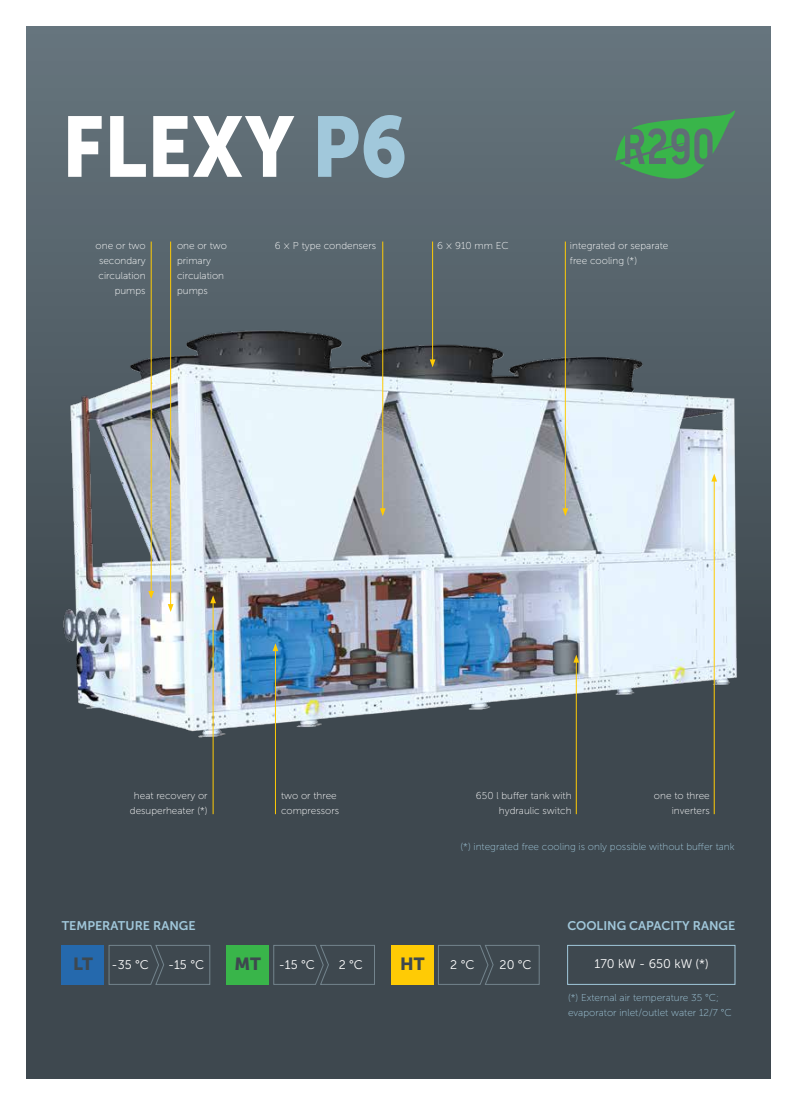
<style>
.page{position:relative;width:797px;height:1105px;background:#fff}
.page>*{position:absolute;margin:0;border:0;box-sizing:border-box;transform-origin:0 0}
.t1{font:85px "Museo Sans 900";color:#fff;scale:.9 1}
.t2{font:17.5px "Museo Sans 900";color:#3e484f}
.t3{font:12.5px "Museo Sans 300";color:#fff}
.t4{font:12.5px "Museo Sans 700";color:#a1c8db}
.t5{font:10px/15px "Museo Sans 100";color:#fff}
.t6{font:10px/15px "Museo Sans 100";color:#a1c8db}
.s1{color:#a1c8db}
.s2{font-family:"Museo Sans 900";font-size:17.5px;color:#3e484f}
</style>
<div class="page">
<div style="left:26px;top:26px;width:744px;height:1053px;background:linear-gradient(to bottom,#616f77,#343d44)"></div>
<div style="left:62px;top:945px;width:42px;height:40px;background:#2569ad"></div>
<svg style="left:108px;top:945px;width:102px;height:40px;background:#424c53"></svg>
<div style="left:226px;top:945px;width:43px;height:40px;background:#39b54a"></div>
<svg style="left:273px;top:945px;width:102px;height:40px;background:#424c54"></svg>
<div style="left:391px;top:945px;width:42px;height:40px;background:#ffcb05"></div>
<svg style="left:438px;top:945px;width:101px;height:40px;background:#424c53"></svg>
<div style="left:567px;top:945px;width:168px;height:40px;border:1px solid #a1c8db"></div>
<img style="left:50px;top:312px;width:693px;height:437px">
<hr style="left:151px;top:242px;width:1px;height:351px;background:#ffcb05">
<svg style="left:148px;top:591px;width:6px;height:8px"></svg>
<hr style="left:170px;top:242px;width:1px;height:364px;background:#ffcb05">
<svg style="left:168px;top:604px;width:5px;height:8px"></svg>
<hr style="left:275px;top:649px;width:1px;height:165px;background:#ffcb05">
<svg style="left:272px;top:643px;width:6px;height:8px"></svg>
<hr style="left:213px;top:601px;width:1px;height:213px;background:#ffcb05">
<svg style="left:210px;top:595px;width:6px;height:8px"></svg>
<hr style="left:576px;top:661px;width:1px;height:153px;background:#ffcb05">
<svg style="left:573px;top:655px;width:6px;height:8px"></svg>
<hr style="left:714px;top:480px;width:1px;height:334px;background:#ffcb05">
<svg style="left:711px;top:474px;width:6px;height:7px"></svg>
<hr style="left:565px;top:242px;width:1px;height:268px;background:#ffcb05">
<svg style="left:562px;top:508px;width:6px;height:8px"></svg>
<hr style="left:432px;top:242px;width:1px;height:119px;background:#ffcb05">
<svg style="left:430px;top:359px;width:5px;height:8px"></svg>
<hr style="left:382px;top:242px;width:1px;height:268px;background:#ffcb05">
<svg style="left:380px;top:508px;width:5px;height:8px"></svg>
<svg style="left:615px;top:109px;width:121px;height:73px;background:#508964"></svg>
<h1 class="t1" style="left:62px;top:99px;width:386px">FLEXY <span class="s1">P6</span></h1>
<p class="t5" style="left:96px;top:238px;width:52px">one or two</p>
<p class="t5" style="left:275px;top:238px;width:103px">6 × P type condensers</p>
<p class="t5" style="left:99px;top:253px;width:49px;text-align:right">secondary circulation pumps</p>
<p class="t5" style="left:177px;top:238px;width:52px">one or two primary circulation pumps</p>
<p class="t5" style="left:437px;top:238px;width:73px">6 × 910 mm EC</p>
<p class="t5" style="left:570px;top:238px;width:100px">integrated or separate free cooling (*)</p>
<p class="t5" style="left:281px;top:788px;width:60px">two or three compressors</p>
<p class="t5" style="left:476px;top:788px;width:97px;text-align:right">650 l buffer tank with hydraulic switch</p>
<p class="t5" style="left:130px;top:788px;width:79px;text-align:center">heat recovery or desuperheater (*)</p>
<p class="t5" style="left:654px;top:788px;width:57px;text-align:right">one to three inverters</p>
<p class="t6" style="left:460px;top:839px;width:275px">(*) integrated free cooling is only possible without buffer tank</p>
<p class="t4" style="left:62px;top:919px;width:135px">TEMPERATURE RANGE</p>
<p class="t3" style="left:73px;top:958px;width:77px"><span class="s2">LT</span> -35 °C</p>
<p class="t3" style="left:168px;top:958px;width:38px">-15 °C</p>
<p class="t3" style="left:234px;top:958px;width:82px"><span class="s2">MT</span> -15 °C</p>
<p class="t3" style="left:339px;top:958px;width:26px">2 °C</p>
<h2 class="t2" style="left:400px;top:954px;width:26px">HT</h2>
<p class="t3" style="left:450px;top:958px;width:26px">2 °C</p>
<p class="t3" style="left:499px;top:958px;width:34px">20 °C</p>
<p class="t4" style="left:567px;top:919px;width:169px">COOLING CAPACITY RANGE</p>
<p class="t3" style="left:594px;top:957px;width:116px">170 kW - 650 kW (*)</p>
<p class="t6" style="left:568px;top:990px;width:165px">(*) External air temperature 35 °C; evaporator inlet/outlet water 12/7 °C</p>
</div>
